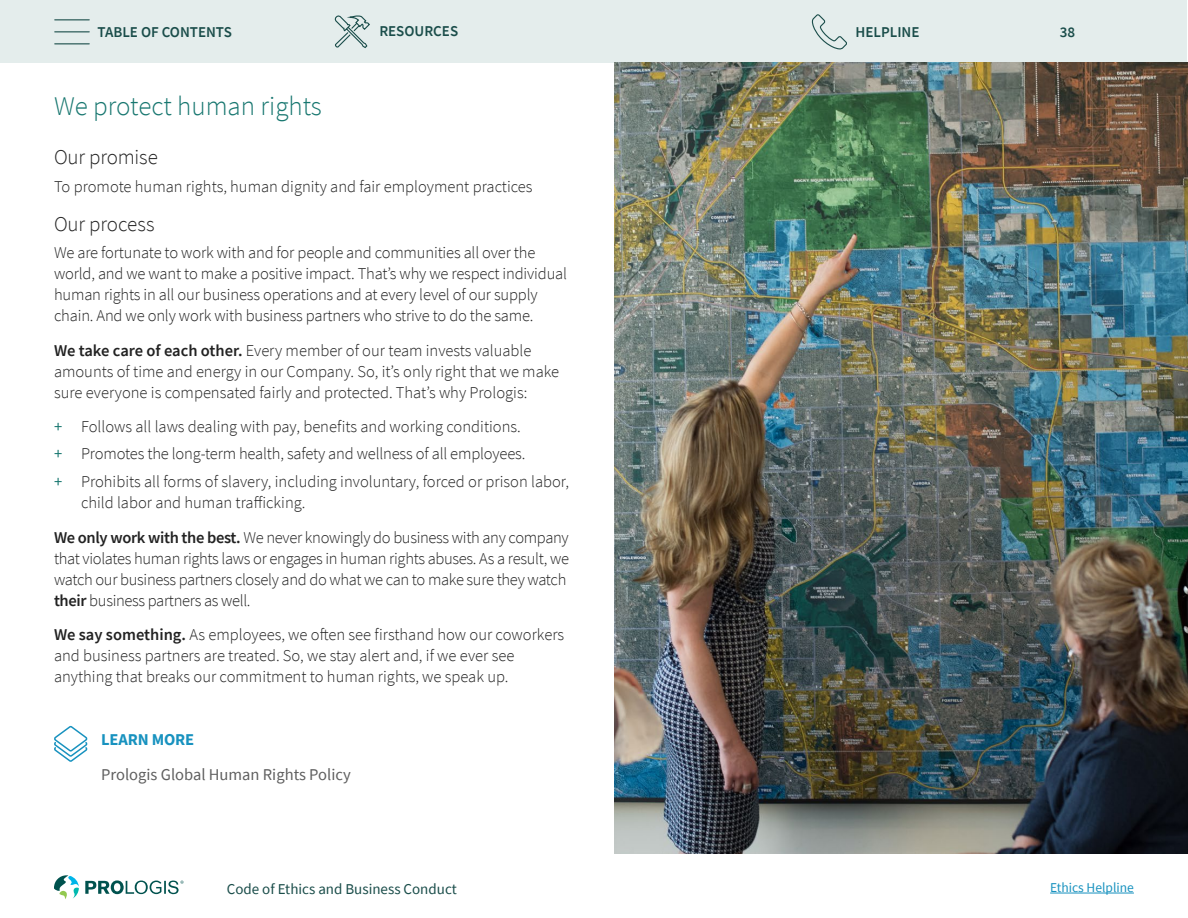
<style>
.page{position:relative;width:1188px;height:918px;background:#fff}
.page>*{position:absolute;margin:0;border:0;box-sizing:border-box;transform-origin:0 0}
.Section_Headline{font:300 27px "Source Sans Pro";color:#187770}
.Headline{font:300 21px "Source Sans Pro";letter-spacing:-.01em;color:#222}
.Body_Copy{font:300 16.5px/21px "Source Sans Pro";color:#222}
.Bullets_2{font:300 16.5px/21px "Source Sans Pro";letter-spacing:-.02em;color:#222}
.Hyperlink{font:16.5px "Source Sans Pro";color:#5f5f5f}
.Learn_More_headline{font:700 16.5px "Source Sans Pro";letter-spacing:-.01em;color:#1892bf}
.t1{font:600 15px "Source Sans Pro";color:#1a4d4a}
.t2{font:15px "Source Sans Pro";color:#1a4d4a}
.t3{font:13.5px "Source Sans Pro";color:#1892bf}
.s1{font-weight:600}
.s2{font-weight:400;color:#187770}
</style>
<div class="page">
<div style="left:1px;top:0;width:1186px;height:63px;background:#e4edec"></div>
<hr style="left:1050px;top:893px;width:84px;height:1px;background:#1892bf">
<hr style="left:55px;top:19px;width:34px;height:1px;background:#1a4d4a">
<hr style="left:55px;top:43px;width:34px;height:1px;background:#1a4d4a">
<hr style="left:55px;top:31px;width:34px;height:1px;background:#1a4d4a">
<svg style="left:334px;top:15px;width:36px;height:34px"></svg>
<svg style="left:54px;top:875px;width:25px;height:24px"></svg>
<svg style="left:85px;top:880px;width:99px;height:14px"></svg>
<svg style="left:812px;top:14px;width:35px;height:36px"></svg>
<svg style="left:54px;top:725px;width:34px;height:37px"></svg>
<img style="left:614px;top:63px;width:574px;height:790px">
<p class="t1" style="left:98px;top:22px;width:136px">TABLE OF CONTENTS</p>
<p class="t1" style="left:379px;top:21px;width:80px">RESOURCES</p>
<p class="t1" style="left:856px;top:22px;width:65px">HELPLINE</p>
<p class="t1" style="left:1060px;top:23px;width:17px">38</p>
<p class="Section_Headline" style="left:54px;top:89px;width:269px">We protect human rights</p>
<p class="Headline" style="left:54px;top:144px;width:105px">Our promise</p>
<p class="Body_Copy" style="left:54px;top:176px;width:480px">To promote human rights, human dignity and fair employment practices</p>
<p class="Headline" style="left:54px;top:211px;width:102px">Our process</p>
<p class="Body_Copy" style="left:54px;top:242px;width:515px">We are fortunate to work with and for people and communities all over the world, and we want to make a positive impact. That’s why we respect individual human rights in all our business operations and at every level of our supply chain. And we only work with business partners who strive to do the same.</p>
<p class="Body_Copy" style="left:54px;top:340px;width:507px"><span class="s1">We take care of each other.</span> Every member of our team invests valuable amounts of time and energy in our Company. So, it’s only right that we make sure everyone is compensated fairly and protected. That’s why Prologis:</p>
<p class="Body_Copy" style="left:54px;top:416px;width:468px"><span class="s2">+</span> Follows all laws dealing with pay, benefits and working conditions.</p>
<p class="Body_Copy" style="left:54px;top:443px;width:473px"><span class="s2">+</span> Promotes the long-term health, safety and wellness of all employees.</p>
<p class="Body_Copy" style="left:81px;top:471px;width:490px;text-indent:-27px"><span class="s2">+</span> Prohibits all forms of slavery, including involuntary, forced or prison labor, child labor and human trafficking.</p>
<p class="Bullets_2" style="left:54px;top:527px;width:516px"><span class="s1">We only work with the best.</span> We never knowingly do business with any company that violates human rights laws or engages in human rights abuses. As a result, we watch our business partners closely and do what we can to make sure they watch <span class="s1">their</span> business partners as well.</p>
<p class="Body_Copy" style="left:54px;top:624px;width:512px"><span class="s1">We say something.</span> As employees, we often see firsthand how our coworkers and business partners are treated. So, we stay alert and, if we ever see anything that breaks our commitment to human rights, we speak up.</p>
<p class="Learn_More_headline" style="left:101px;top:728px;width:94px">LEARN MORE</p>
<p class="Hyperlink" style="left:101px;top:764px;width:251px">Prologis Global Human Rights Policy</p>
<p class="t2" style="left:227px;top:879px;width:231px">Code of Ethics and Business Conduct</p>
<p class="t3" style="left:1050px;top:879px;width:85px">Ethics Helpline</p>
</div>
